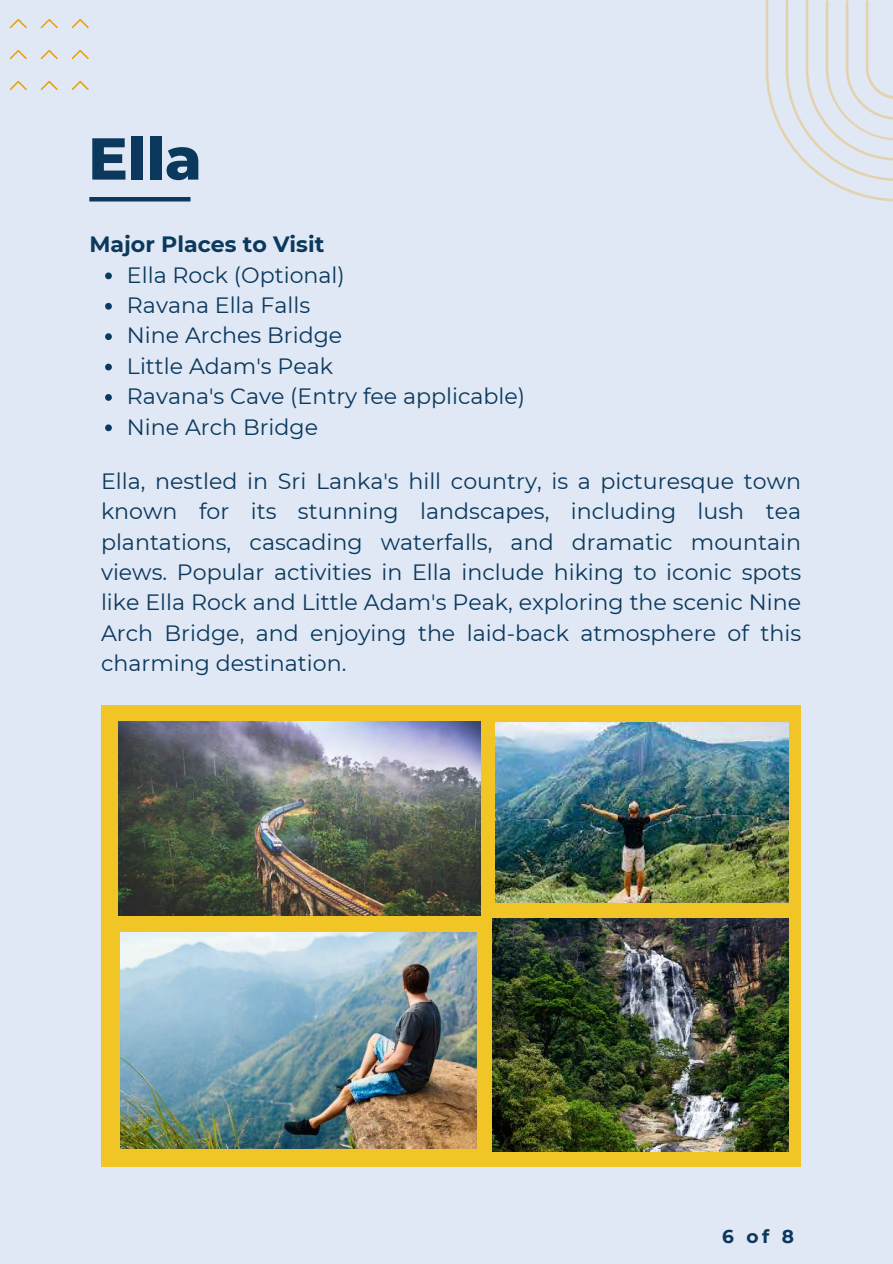
<style>
.page{position:relative;width:893px;height:1264px;background:#fff}
.page>*{position:absolute;margin:0;border:0;box-sizing:border-box;transform-origin:0 0}
.t1{font:800 58.95px "Montserrat";color:#0b385d}
.t2{font:22.05px/30.3px "Montserrat";color:#0b385d;text-align:justify}
.t3{font:700 22.05px "Montserrat";color:#0b385d}
.t4{font:700 18.45px "Montserrat";color:#0b385d}
</style>
<div class="page">
<div style="left:0;top:0;width:892px;height:1263px;background:#dfe8f4"></div>
<svg style="left:9px;top:19px;width:18px;height:10px"></svg>
<svg style="left:9px;top:50px;width:18px;height:10px"></svg>
<svg style="left:9px;top:81px;width:18px;height:9px"></svg>
<svg style="left:40px;top:19px;width:18px;height:10px"></svg>
<svg style="left:40px;top:50px;width:18px;height:10px"></svg>
<svg style="left:40px;top:81px;width:18px;height:9px"></svg>
<svg style="left:71px;top:19px;width:18px;height:10px"></svg>
<svg style="left:71px;top:50px;width:18px;height:10px"></svg>
<svg style="left:71px;top:81px;width:18px;height:9px"></svg>
<svg style="left:765px;top:0;width:127px;height:201px"></svg>
<div style="left:101px;top:704px;width:699px;height:462px;background:#f1c525"></div>
<hr style="left:89px;top:197px;width:101px;height:4px;background:#0b385d">
<img style="left:492px;top:918px;width:296px;height:233px">
<img style="left:120px;top:932px;width:357px;height:216px">
<img style="left:118px;top:721px;width:362px;height:194px">
<img style="left:495px;top:722px;width:293px;height:180px">
<svg style="left:105px;top:272px;width:7px;height:7px"></svg>
<svg style="left:105px;top:303px;width:7px;height:6px"></svg>
<svg style="left:105px;top:333px;width:7px;height:7px"></svg>
<svg style="left:105px;top:363px;width:7px;height:7px"></svg>
<svg style="left:105px;top:394px;width:7px;height:7px"></svg>
<svg style="left:105px;top:424px;width:7px;height:7px"></svg>
<h1 class="t1" style="left:88px;top:115px;width:115px">Ella</h1>
<p class="t3" style="left:89px;top:228px;width:236px">Major Places to Visit</p>
<p class="t2" style="left:127px;top:259px;width:399px;text-align:left">Ella Rock (Optional)<br>Ravana Ella Falls<br>Nine Arches Bridge<br>Little Adam's Peak<br>Ravana's Cave (Entry fee applicable)<br>Nine Arch Bridge</p>
<p class="t2" style="left:101px;top:465px;width:701px">Ella, nestled in Sri Lanka's hill country, is a picturesque town known for its stunning landscapes, including lush tea plantations, cascading waterfalls, and dramatic mountain views. Popular activities in Ella include hiking to iconic spots like Ella Rock and Little Adam's Peak, exploring the scenic Nine Arch Bridge, and enjoying the laid-back atmosphere of this charming destination.</p>
<p class="t4" style="left:722px;top:1222px;width:73px">6of8</p>
</div>
